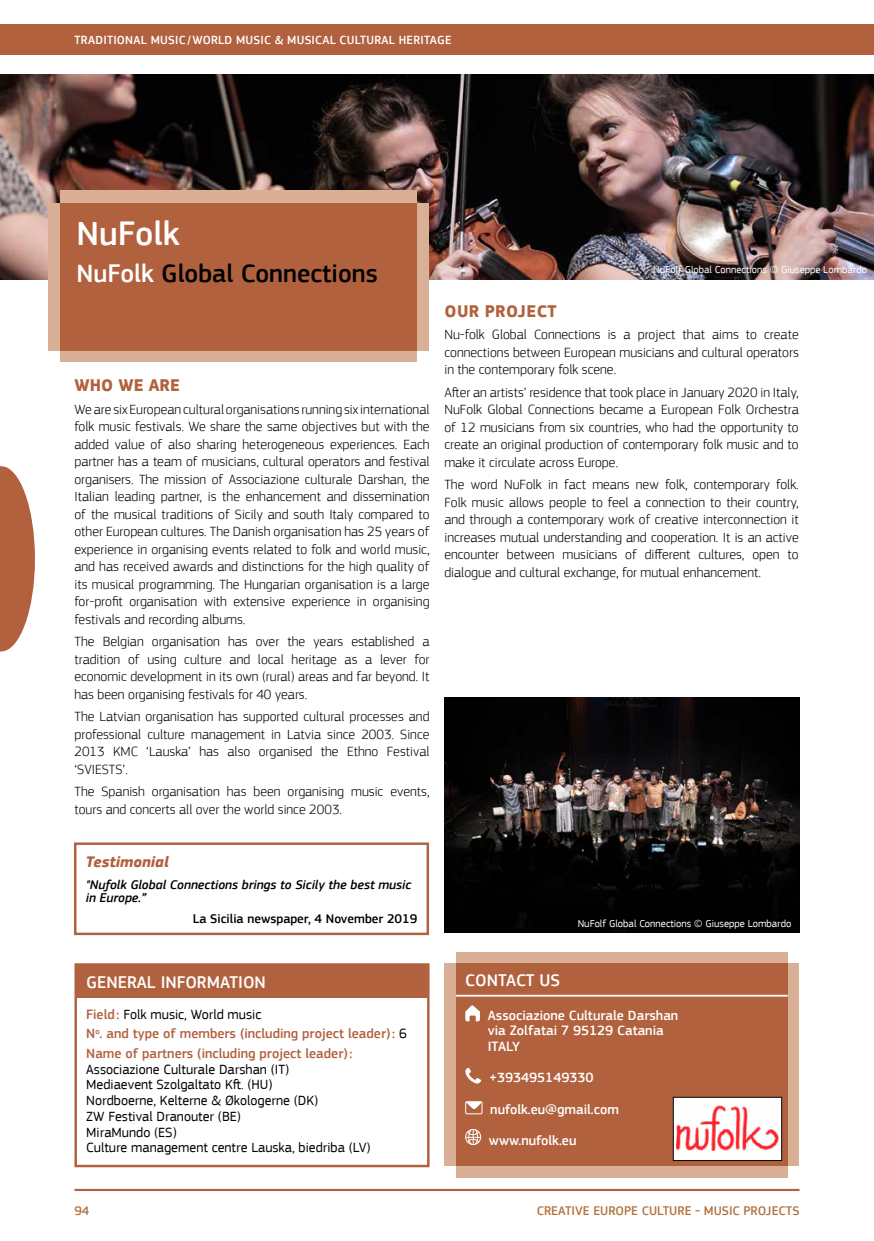
<style>
.page{position:relative;width:874px;height:1241px;background:#fff}
.page>*{position:absolute;margin:0;border:0;box-sizing:border-box;transform-origin:0 0}
.t1{font:500 35px "EC Square Sans Pro";color:#fff}
.t2{font:500 26.25px "EC Square Sans Pro";color:#000}
.t3{font:500 17.5px "EC Square Sans Pro";color:#fff}
.t4{font:700 17.5px "EC Square Sans Pro";letter-spacing:.02em;color:#b1613e}
.t5{font:italic 700 15.75px "EC Square Sans Pro";color:#b1613e}
.t6{font:300 14px/17.5px "EC Square Sans Pro";color:#000;text-align:justify}
.t7{font:14px/15.8px "EC Square Sans Pro";color:#000}
.t8{font:500 14px/19.4px "EC Square Sans Pro";color:#b1613e}
.t9{font:500 14px/15.8px "EC Square Sans Pro";color:#fff}
.t10{font:italic 500 13.12px/13.7px "EC Square Sans Pro";color:#000}
.t11{font:500 13.12px "EC Square Sans Pro";color:#000}
.t12{font:500 12.95px "EC Square Sans Pro";color:#b37442}
.t13{font:500 12.25px "EC Square Sans Pro";letter-spacing:.02em;color:#fff}
.t14{font:10.5px "EC Square Sans Pro";color:#fff}
.s1{color:#fff}
.s2{font-weight:400;color:#000}
</style>
<div class="page">
<hr style="left:74px;top:1188px;width:725px;height:2px;background:#b1613e">
<div style="left:0;top:25px;width:873px;height:30px;background:#b1613e"></div>
<img style="left:0;top:74px;width:873px;height:205px">
<img style="left:444px;top:697px;width:355px;height:235px">
<div style="left:75px;top:965px;width:353px;height:32px;background:#b1613e"></div>
<div style="left:444px;top:963px;width:354px;height:202px;background:#d9b096"></div>
<div style="left:456px;top:952px;width:331px;height:225px;background:#d9b096"></div>
<div style="left:74px;top:963px;width:355px;height:203px;border:2px solid #b1613e"></div>
<div style="left:456px;top:963px;width:331px;height:202px;background:#b1613e"></div>
<svg style="left:465px;top:1005px;width:14px;height:16px"></svg>
<svg style="left:465px;top:1067px;width:16px;height:16px"></svg>
<div style="left:465px;top:1101px;width:17px;height:12px;border:1px solid #fff"></div>
<svg style="left:465px;top:1101px;width:16px;height:8px"></svg>
<svg style="left:465px;top:1129px;width:16px;height:15px"></svg>
<hr style="left:456px;top:994px;width:331px;height:2px;background:#fff">
<div style="left:48px;top:202px;width:380px;height:148px;background:#d9b096"></div>
<div style="left:61px;top:191px;width:355px;height:171px;background:#d9b096"></div>
<div style="left:61px;top:202px;width:355px;height:148px;background:#b1613e"></div>
<div style="left:673px;top:1097px;width:108px;height:63px;background:#fff"></div>
<img style="left:676px;top:1105px;width:102px;height:44px">
<div style="left:672px;top:1096px;width:109px;height:64px;border:1px solid #000"></div>
<div style="left:74px;top:842px;width:355px;height:92px;border:2px solid #b1613e"></div>
<svg style="left:0;top:466px;width:35px;height:185px"></svg>
<p class="t13" style="left:75px;top:33px;width:378px">TRADITIONAL MUSIC/WORLD MUSIC &amp; MUSICAL CULTURAL HERITAGE</p>
<h1 class="t1" style="left:76px;top:213px;width:105px">NuFolk</h1>
<h2 class="t2" style="left:76px;top:258px;width:303px"><span class="s1">NuFolk</span> Global Connections</h2>
<p class="t14" style="left:653px;top:264px;width:215px">NuFolf Global Connections © Giuseppe Lombardo</p>
<p class="t4" style="left:74px;top:375px;width:107px">WHO WE ARE</p>
<p class="t6" style="left:74px;top:400px;width:356px">We are six European cultural organisations running six international folk music festivals. We share the same objectives but with the added value of also sharing heterogeneous experiences. Each partner has a team of musicians, cultural operators and festival organisers. The mission of Associazione culturale Darshan, the Italian leading partner, is the enhancement and dissemination of the musical traditions of Sicily and south Italy compared to other European cultures. The Danish organisation has 25 years of experience in organising events related to folk and world music, and has received awards and distinctions for the high quality of its musical programming. The Hungarian organisation is a large for-profit organisation with extensive experience in organising festivals and recording albums.</p>
<p class="t6" style="left:74px;top:632px;width:356px">The Belgian organisation has over the years established a tradition of using culture and local heritage as a lever for economic development in its own (rural) areas and far beyond. It has been organising festivals for 40 years.</p>
<p class="t6" style="left:74px;top:707px;width:356px">The Latvian organisation has supported cultural processes and professional culture management in Latvia since 2003. Since 2013 KMC ‘Lauska’ has also organised the Ethno Festival ‘SVIESTS’.</p>
<p class="t6" style="left:74px;top:782px;width:356px">The Spanish organisation has been organising music events, tours and concerts all over the world since 2003.</p>
<p class="t4" style="left:444px;top:300px;width:113px">OUR PROJECT</p>
<p class="t6" style="left:444px;top:326px;width:356px">Nu-folk Global Connections is a project that aims to create connections between European musicians and cultural operators in the contemporary folk scene.</p>
<p class="t6" style="left:444px;top:383px;width:356px">After an artists’ residence that took place in January 2020 in Italy, NuFolk Global Connections became a European Folk Orchestra of 12 musicians from six countries, who had the opportunity to create an original production of contemporary folk music and to make it circulate across Europe.</p>
<p class="t6" style="left:444px;top:475px;width:355px">The word NuFolk in fact means new folk, contemporary folk.<br>Folk music allows people to feel a connection to their country, and through a contemporary work of creative interconnection it increases mutual understanding and cooperation. It is an active encounter between musicians of different cultures, open to dialogue and cultural exchange, for mutual enhancement.</p>
<p class="t5" style="left:86px;top:852px;width:84px">Testimonial</p>
<p class="t10" style="left:86px;top:877px;width:327px">"Nufolk Global Connections brings to Sicily the best music in Europe.”</p>
<p class="t11" style="left:193px;top:911px;width:226px">La Sicilia newspaper, 4 November 2019</p>
<p class="t14" style="left:577px;top:916px;width:215px">NuFolf Global Connections © Giuseppe Lombardo</p>
<p class="t3" style="left:86px;top:972px;width:181px">GENERAL INFORMATION</p>
<p class="t8" style="left:86px;top:1004px;width:322px">Field: <span class="s2">Folk music, World music<br></span>N<sup>o</sup>. and type of members (including project leader): <span class="s2">6<br></span>Name of partners (including project leader):</p>
<p class="t7" style="left:86px;top:1060px;width:285px">Associazione Culturale Darshan (IT)<br>Mediaevent Szolgaltato Kft. (HU)<br>Nordboerne, Kelterne &amp; Økologerne (DK)<br>ZW Festival Dranouter (BE)<br>MiraMundo (ES)<br>Culture management centre Lauska, biedriba (LV)</p>
<p class="t3" style="left:465px;top:969px;width:96px">CONTACT US</p>
<p class="t9" style="left:487px;top:1007px;width:192px">Associazione Culturale Darshan via Zolfatai 7 95129 Catania<br>ITALY</p>
<p class="t9" style="left:488px;top:1069px;width:106px">+393495149330</p>
<p class="t9" style="left:488px;top:1094px;width:131px;line-height:30.6px">nufolk.eu@gmail.com www.nufolk.eu</p>
<p class="t12" style="left:74px;top:1203px;width:16px">94</p>
<p class="t12" style="left:536px;top:1203px;width:264px">CREATIVE EUROPE CULTURE - MUSIC PROJECTS</p>
</div>
